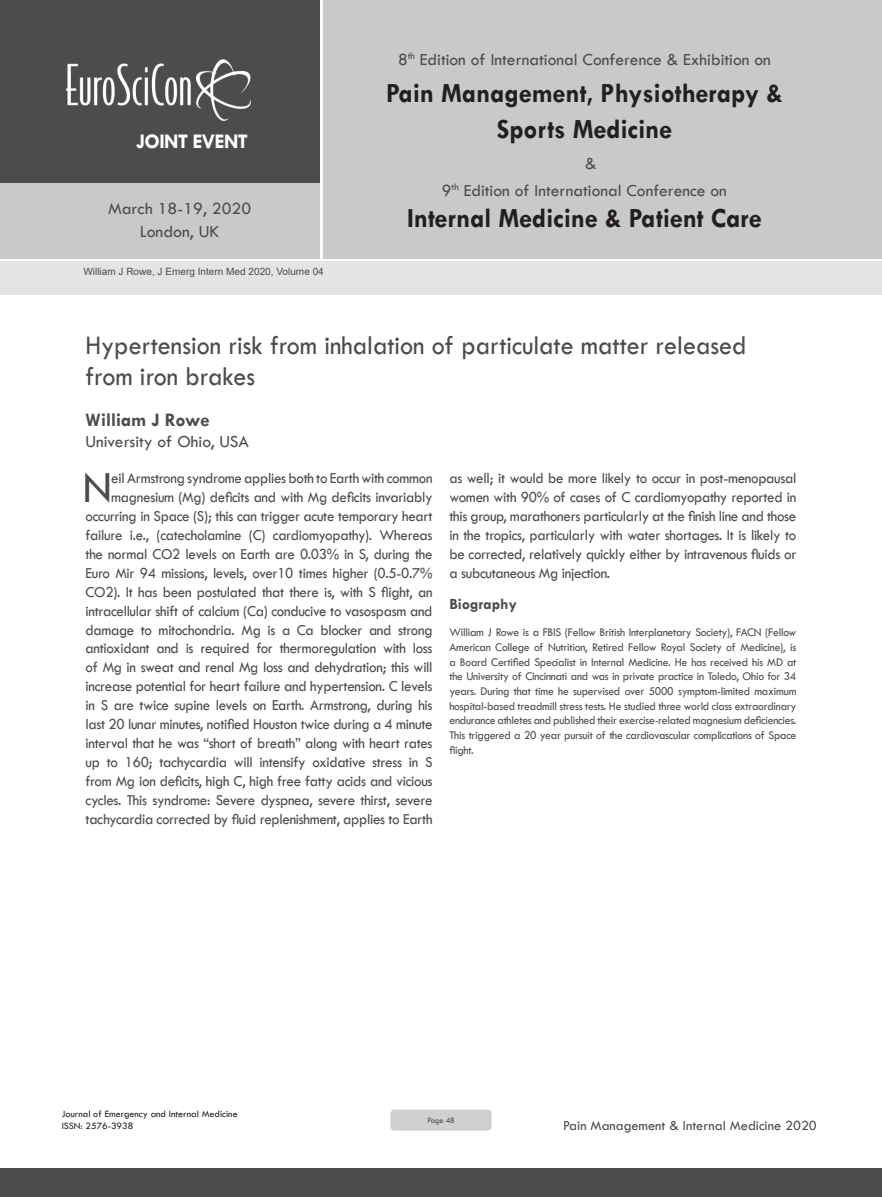
<style>
.page{position:relative;width:882px;height:1197px;background:#fff}
.page>*{position:absolute;margin:0;border:0;box-sizing:border-box;transform-origin:0 0}
.t1{font:46.2px "Tw Cen";color:#4b4c4d;scale:.95 1}
.t2{font:700 28px/35.5px "Tw Cen";color:#231f20;text-align:center;scale:.95 1}
.t3{font:27.65px/30.8px "Tw Cen";color:#4b4c4d;scale:.94 1}
.t4{font:700 21px "Tw Cen";letter-spacing:-.03em;color:#fff}
.t5{font:700 19.25px "Tw Cen";color:#4b4c4d}
.t6{font:17.5px/23.6px "Tw Cen";color:#4b4c4d;text-align:center}
.t7{font:15.75px/18.9px "Tw Cen";letter-spacing:-.02em;color:#4b4c4d;text-align:right;scale:.95 1}
.t8{font:700 15.75px "Tw Cen";color:#4b4c4d}
.t9{font:14.35px "Tw Cen";color:#4b4c4d}
.t10{font:12.25px/14.7px "Tw Cen";letter-spacing:-.02em;color:#4b4c4d;text-align:justify;scale:.95 1}
.t11{font:9.97px/12.1px "Tw Cen";color:#231f20}
.t12{font:9.97px "Arial";color:#4b4c4d}
.t13{font:8.58px "Tw Cen";letter-spacing:-.02em;color:#4b4c4d;scale:.95 1}
</style>
<div class="page">
<div style="left:0;top:0;width:319px;height:183px;background:#4b4c4d"></div>
<div style="left:0;top:183px;width:319px;height:76px;background:#c9c9c9"></div>
<div style="left:323px;top:0;width:559px;height:259px;background:#c9c9c9"></div>
<img style="left:66px;top:59px;width:185px;height:62px">
<div style="left:0;top:1168px;width:882px;height:29px;background:#4b4c4d"></div>
<div style="left:1px;top:261px;width:881px;height:33px;background:#e4e4e4"></div>
<div style="left:390px;top:1110px;width:102px;height:21px;background:#cfd0d2;border-radius:4px"></div>
<h3 class="t4" style="left:136px;top:128px;width:113px">JOINT EVENT</h3>
<p class="t6" style="left:108px;top:196px;width:145px">March 18-19, 2020<br>London, UK</p>
<p class="t12" style="left:83px;top:265px;width:242px">William J Rowe, J Emerg Intern Med 2020, Volume 04</p>
<p class="t6" style="left:398px;top:47px;width:374px">8<sup>th</sup> Edition of International Conference &amp; Exhibition on</p>
<h2 class="t2" style="left:386px;top:75px;width:419px">Pain Management, Physiotherapy &amp;<br>Sports Medicine</h2>
<p class="t6" style="left:585px;top:151px;width:13px">&amp;</p>
<p class="t6" style="left:442px;top:179px;width:286px">9<sup>th</sup> Edition of International Conference on</p>
<h2 class="t2" style="left:407px;top:200px;width:375px">Internal Medicine &amp; Patient Care</h2>
<h3 class="t3" style="left:86px;top:330px;width:705px">Hypertension risk from inhalation of particulate matter released from iron brakes</h3>
<p class="t5" style="left:86px;top:408px;width:126px">William J Rowe</p>
<p class="t6" style="left:86px;top:429px;width:165px">University of Ohio, USA</p>
<h1 class="t1" style="left:83px;top:460px;width:32px">N</h1>
<p class="t7" style="left:86px;top:469px;width:367px">eil Armstrong syndrome applies both to Earth with common magnesium (Mg) deficits and with Mg deficits invariably occurring in Space (S); this can trigger acute temporary heart failure i.e., (catecholamine (C) cardiomyopathy). Whereas the normal CO2 levels on Earth are 0.03% in S, during the Euro Mir 94 missions, levels, over10 times higher (0.5-0.7% CO2). It has been postulated that there is, with S flight, an intracellular shift of calcium (Ca) conducive to vasospasm and damage to mitochondria. Mg is a Ca blocker and strong antioxidant and is required for thermoregulation with loss of Mg in sweat and renal Mg loss and dehydration; this will increase potential for heart failure and hypertension. C levels in S are twice supine levels on Earth. Armstrong, during his last 20 lunar minutes, notified Houston twice during a 4 minute interval that he was “short of breath” along with heart rates up to 160; tachycardia will intensify oxidative stress in S from Mg ion deficits, high C, high free fatty acids and vicious cycles. This syndrome: Severe dyspnea, severe thirst, severe tachycardia corrected by fluid replenishment, applies to Earth</p>
<p class="t7" style="left:449px;top:469px;width:367px;text-align:justify">as well; it would be more likely to occur in post-menopausal women with 90% of cases of C cardiomyopathy reported in this group, marathoners particularly at the finish line and those in the tropics, particularly with water shortages. It is likely to be corrected, relatively quickly either by intravenous fluids or a subcutaneous Mg injection.</p>
<p class="t8" style="left:449px;top:595px;width:69px">Biography</p>
<p class="t10" style="left:449px;top:625px;width:367px">William J Rowe is a FBIS (Fellow British Interplanetary Society), FACN (Fellow American College of Nutrition, Retired Fellow Royal Society of Medicine), is a Board Certified Specialist in Internal Medicine. He has received his MD at the University of Cincinnati and was in private practice in Toledo, Ohio for 34 years. During that time he supervised over 5000 symptom-limited maximum hospital-based treadmill stress tests. He studied three world class extraordinary endurance athletes and published their exercise-related magnesium deficiencies.<br>This triggered a 20 year pursuit of the cardiovascular complications of Space flight.</p>
<p class="t11" style="left:62px;top:1108px;width:178px">Journal of Emergency and Internal Medicine<br>ISSN: 2576-3938</p>
<p class="t9" style="left:563px;top:1117px;width:255px">Pain Management &amp; Internal Medicine 2020</p>
<p class="t13" style="left:427px;top:1115px;width:30px">Page 48</p>
</div>
